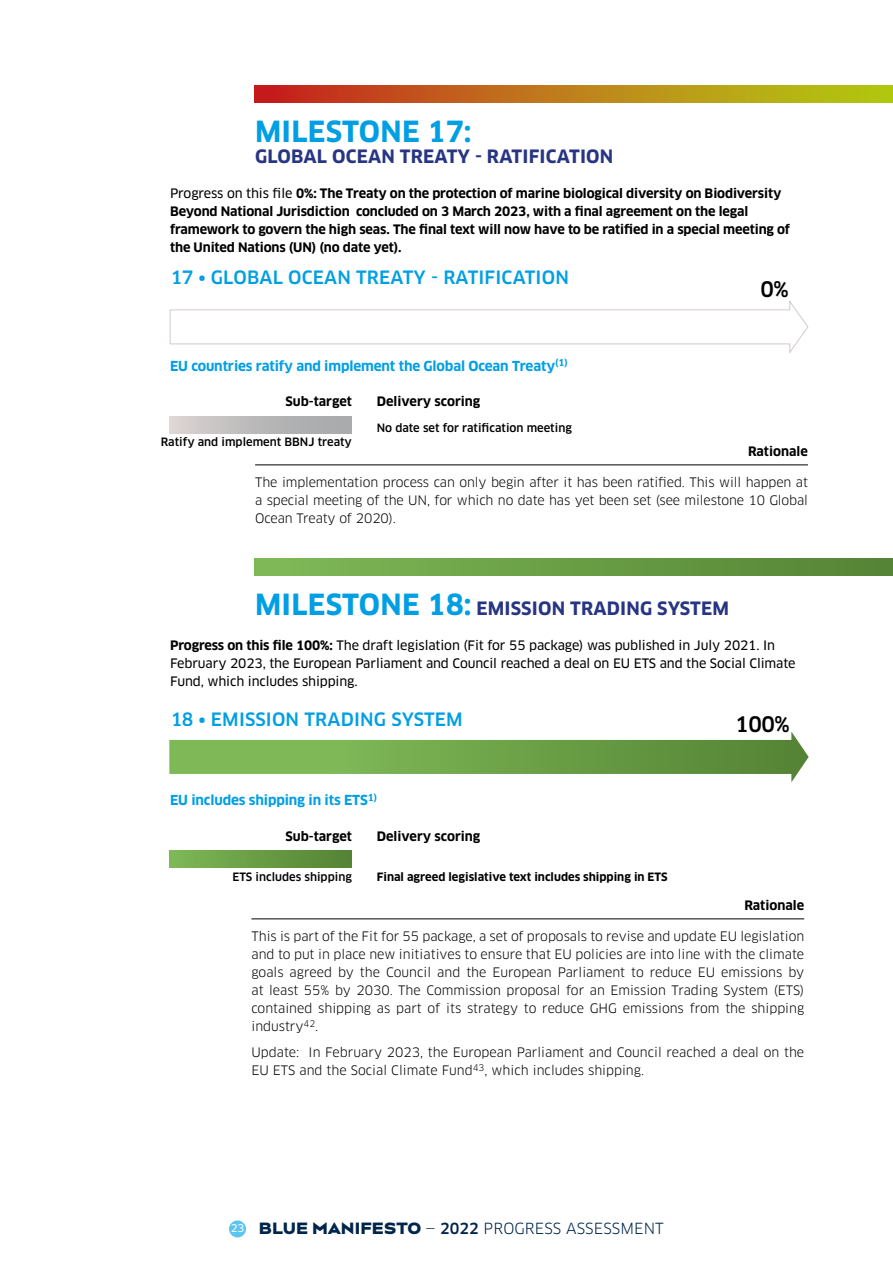
<style>
.page{position:relative;width:893px;height:1263px;background:#fff}
.page>*{position:absolute;margin:0;border:0;box-sizing:border-box;transform-origin:0 0}
.t1{font:700 28.5px "Clan OT";letter-spacing:.01em;color:#009fe3}
.t2{font:500 21px "Clan OT";color:#000}
.t3{font:700 18px "Clan OT";letter-spacing:.01em;color:#283583}
.t4{font:500 18px "Clan OT";letter-spacing:.01em;color:#009fe3}
.t5{font:15px "Clan OT";letter-spacing:.01em;color:#00254b}
.t6{font:700 13.5px "Clan OT";letter-spacing:-.01em;color:#009fe3}
.t7{font:12.75px/18px "Clan OT";color:#000;text-align:justify}
.t8{font:700 12.75px/18px "Clan OT";letter-spacing:-.01em;color:#000}
.t9{font:12.75px/18px "Clan OT News";letter-spacing:-.01em;color:#000}
.t10{font:500 11.25px "Clan OT";color:#000}
.t11{font:700 11.25px "Clan OT";color:#000}
.s1{font-family:"Clan OT News";font-weight:400}
.s2{font-size:28.5px;color:#009fe3}
.s3{font-family:"Clan OT";font-weight:700}
.s4{font-family:"Clan OT News";font-size:10.5px;color:#fff}
.s5{font-family:"Bw Aleta No 10 DEMO";font-weight:900}
.s6{font-weight:500}
</style>
<div class="page">
<div style="left:229px;top:1220px;width:17px;height:17px;background:#5bc5f2;border-radius:50%"></div>
<div style="left:255px;top:85px;width:638px;height:18px;background:linear-gradient(to right,#c72420,#b3d313)"></div>
<svg style="left:169px;top:300px;width:640px;height:54px"></svg>
<div style="left:170px;top:416px;width:182px;height:17px;background:linear-gradient(to right,#d8d1cf,#a1a5a7)"></div>
<hr style="left:255px;top:465px;width:553px;height:1px;background:#000">
<div style="left:255px;top:558px;width:638px;height:18px;background:linear-gradient(to right,#7fb957,#548335)"></div>
<div style="left:170px;top:851px;width:182px;height:17px;background:linear-gradient(to right,#7eb856,#548234)"></div>
<svg style="left:169px;top:731px;width:640px;height:51px"></svg>
<hr style="left:251px;top:919px;width:553px;height:1px;background:#000">
<h1 class="t1" style="left:255px;top:114px;width:218px">MILESTONE 17:</h1>
<h3 class="t3" style="left:255px;top:145px;width:360px">GLOBAL OCEAN TREATY - RATIFICATION</h3>
<p class="t8" style="left:170px;top:185px;width:621px"><span class="s1">Progress on this file</span> 0%: The Treaty on the protection of marine biological diversity on Biodiversity Beyond National Jurisdiction concluded on 3 March 2023, with a final agreement on the legal framework to govern the high seas. The final text will now have to be ratified in a special meeting of the United Nations (UN) (no date yet).</p>
<h3 class="t4" style="left:170px;top:267px;width:400px">17 • GLOBAL OCEAN TREATY - RATIFICATION</h3>
<h2 class="t2" style="left:760px;top:277px;width:30px">0%</h2>
<p class="t6" style="left:170px;top:358px;width:399px">EU countries ratify and implement the Global Ocean Treaty<sup>(1)</sup></p>
<p class="t8" style="left:285px;top:393px;width:68px">Sub-target</p>
<p class="t8" style="left:377px;top:393px;width:105px">Delivery scoring</p>
<p class="t10" style="left:377px;top:422px;width:197px">No date set for ratification meeting</p>
<p class="t10" style="left:161px;top:435px;width:193px">Ratify and implement BBNJ treaty</p>
<p class="t8" style="left:748px;top:443px;width:61px">Rationale</p>
<p class="t7" style="left:255px;top:473px;width:554px">The implementation process can only begin after it has been ratified. This will happen at a special meeting of the UN, for which no date has yet been set (see milestone 10 Global Ocean Treaty of 2020).</p>
<h3 class="t3" style="left:255px;top:597px;width:475px"><span class="s2">MILESTONE 18:</span> EMISSION TRADING SYSTEM</h3>
<p class="t9" style="left:170px;top:636px;width:627px"><span class="s3">Progress on this file 100%:</span> The draft legislation (Fit for 55 package) was published in July 2021. In<br>February 2023, the European Parliament and Council reached a deal on EU ETS and the Social Climate<br>Fund, which includes shipping.</p>
<h3 class="t4" style="left:170px;top:708px;width:294px">18 • EMISSION TRADING SYSTEM</h3>
<h2 class="t2" style="left:735px;top:712px;width:56px">100%</h2>
<p class="t6" style="left:170px;top:792px;width:209px">EU includes shipping in its ETS<sup>1)</sup></p>
<p class="t8" style="left:285px;top:827px;width:68px">Sub-target</p>
<p class="t8" style="left:377px;top:827px;width:105px">Delivery scoring</p>
<p class="t11" style="left:377px;top:870px;width:293px">Final agreed legislative text includes shipping in ETS</p>
<p class="t10" style="left:232px;top:870px;width:121px">ETS includes shipping</p>
<p class="t8" style="left:744px;top:897px;width:61px">Rationale</p>
<p class="t7" style="left:251px;top:927px;width:554px">This is part of the Fit for 55 package, a set of proposals to revise and update EU legislation and to put in place new initiatives to ensure that EU policies are into line with the climate goals agreed by the Council and the European Parliament to reduce EU emissions by at least 55% by 2030. The Commission proposal for an Emission Trading System (ETS) contained shipping as part of its strategy to reduce GHG emissions from the shipping industry<sup>42</sup>.</p>
<p class="t7" style="left:251px;top:1044px;width:554px">Update: In February 2023, the European Parliament and Council reached a deal on the<br>EU ETS and the Social Climate Fund<sup>43</sup>, which includes shipping.</p>
<p class="t5" style="left:231px;top:1220px;width:435px"><span class="s4">23</span> <span class="s5">BLUE MANIFESTO</span> — <span class="s6">2022</span> PROGRESS ASSESSMENT</p>
</div>
